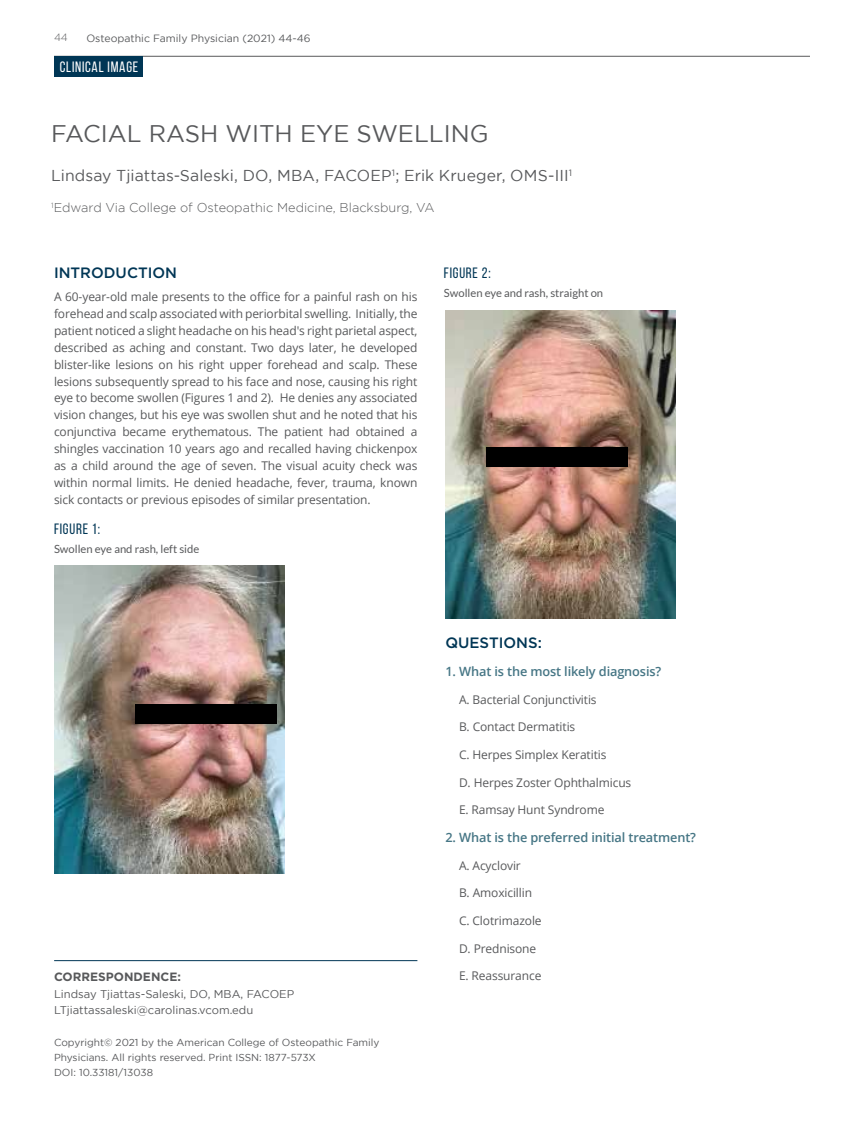
<style>
.page{position:relative;width:864px;height:1148px;background:#fff}
.page>*{position:absolute;margin:0;border:0;box-sizing:border-box;transform-origin:0 0}
.t1{font:24px "Gotham";color:#58595b}
.t2{font:15.75px "Gotham";letter-spacing:.005em;color:#58595b}
.t3{font:500 15px "Gotham";color:#003655}
.t4{font:15px "Bebas Neue";letter-spacing:.05em;color:#003655}
.t5{font:15px "Bebas Neue";letter-spacing:.05em;color:#fff}
.t6{font:600 12.75px "Open Sans";letter-spacing:-.01em;color:#467685}
.t7{font:300 12.75px "Gotham";color:#58595b}
.t8{font:12px/16.8px "Open Sans";letter-spacing:-.01em;color:#58595b;text-align:justify}
.t9{font:700 12px "Gotham";color:#58595b}
.t10{font:11.25px/16.5px "Gotham";color:#58595b}
.t11{font:11.25px "Lato";color:#58595b}
.t12{font:10.5px "Gotham";color:#58595b}
.t13{font:300 10.5px "Gotham";color:#58595b}
.t14{font:10.2px/15px "Gotham";color:#58595b}
</style>
<div class="page">
<hr style="left:54px;top:56px;width:756px;height:1px;background:#58595b">
<div style="left:54px;top:56px;width:88px;height:21px;background:#003655"></div>
<hr style="left:54px;top:960px;width:363px;height:1px;background:#003655">
<img style="left:54px;top:566px;width:230px;height:307px">
<img style="left:446px;top:310px;width:230px;height:308px">
<div style="left:486px;top:447px;width:141px;height:19px;background:#000"></div>
<div style="left:135px;top:704px;width:141px;height:19px;background:#000"></div>
<p class="t13" style="left:54px;top:32px;width:15px">44</p>
<p class="t5" style="left:60px;top:58px;width:80px">CLINICAL IMAGE</p>
<p class="t12" style="left:86px;top:32px;width:226px">Osteopathic Family Physician (2021) 44-46</p>
<h1 class="t1" style="left:51px;top:120px;width:439px">FACIAL RASH WITH EYE SWELLING</h1>
<h2 class="t2" style="left:51px;top:167px;width:522px">Lindsay Tjiattas-Saleski, DO, MBA, FACOEP<sup>1</sup>; Erik Krueger, OMS-III<sup>1</sup></h2>
<p class="t7" style="left:51px;top:201px;width:385px"><sup>1</sup>Edward Via College of Osteopathic Medicine, Blacksburg, VA</p>
<p class="t3" style="left:54px;top:262px;width:125px">INTRODUCTION</p>
<p class="t8" style="left:54px;top:288px;width:365px">A 60-year-old male presents to the office for a painful rash on his forehead and scalp associated with periorbital swelling. Initially, the patient noticed a slight headache on his head's right parietal aspect, described as aching and constant. Two days later, he developed blister-like lesions on his right upper forehead and scalp. These lesions subsequently spread to his face and nose, causing his right eye to become swollen (Figures 1 and 2). He denies any associated vision changes, but his eye was swollen shut and he noted that his conjunctiva became erythematous. The patient had obtained a shingles vaccination 10 years ago and recalled having chickenpox as a child around the age of seven. The visual acuity check was within normal limits. He denied headache, fever, trauma, known sick contacts or previous episodes of similar presentation.</p>
<p class="t4" style="left:54px;top:520px;width:48px">FIGURE 1:</p>
<p class="t11" style="left:54px;top:543px;width:147px">Swollen eye and rash, left side</p>
<p class="t4" style="left:444px;top:264px;width:48px">FIGURE 2:</p>
<p class="t11" style="left:444px;top:287px;width:161px">Swollen eye and rash, straight on</p>
<p class="t9" style="left:54px;top:970px;width:128px">CORRESPONDENCE:</p>
<p class="t10" style="left:54px;top:985px;width:242px">Lindsay Tjiattas-Saleski, DO, MBA, FACOEP<br>LTjiattassaleski@carolinas.vcom.edu</p>
<p class="t14" style="left:54px;top:1034px;width:327px">Copyright© 2021 by the American College of Osteopathic Family<br>Physicians. All rights reserved. Print ISSN: 1877-573X<br>DOI: 10.33181/13038</p>
<p class="t3" style="left:446px;top:633px;width:98px">QUESTIONS:</p>
<p class="t6" style="left:446px;top:662px;width:217px">1. What is the most likely diagnosis?</p>
<p class="t8" style="left:459px;top:690px;width:139px">A. Bacterial Conjunctivitis</p>
<p class="t8" style="left:459px;top:718px;width:118px">B. Contact Dermatitis</p>
<p class="t8" style="left:459px;top:745px;width:149px">C. Herpes Simplex Keratitis</p>
<p class="t8" style="left:459px;top:773px;width:174px">D. Herpes Zoster Ophthalmicus</p>
<p class="t8" style="left:459px;top:801px;width:147px">E. Ramsay Hunt Syndrome</p>
<p class="t6" style="left:446px;top:828px;width:252px">2. What is the preferred initial treatment?</p>
<p class="t8" style="left:459px;top:856px;width:63px">A. Acyclovir</p>
<p class="t8" style="left:459px;top:884px;width:75px">B. Amoxicillin</p>
<p class="t8" style="left:459px;top:912px;width:84px">C. Clotrimazole</p>
<p class="t8" style="left:459px;top:939px;width:79px">D. Prednisone</p>
<p class="t8" style="left:459px;top:967px;width:84px">E. Reassurance</p>
</div>
